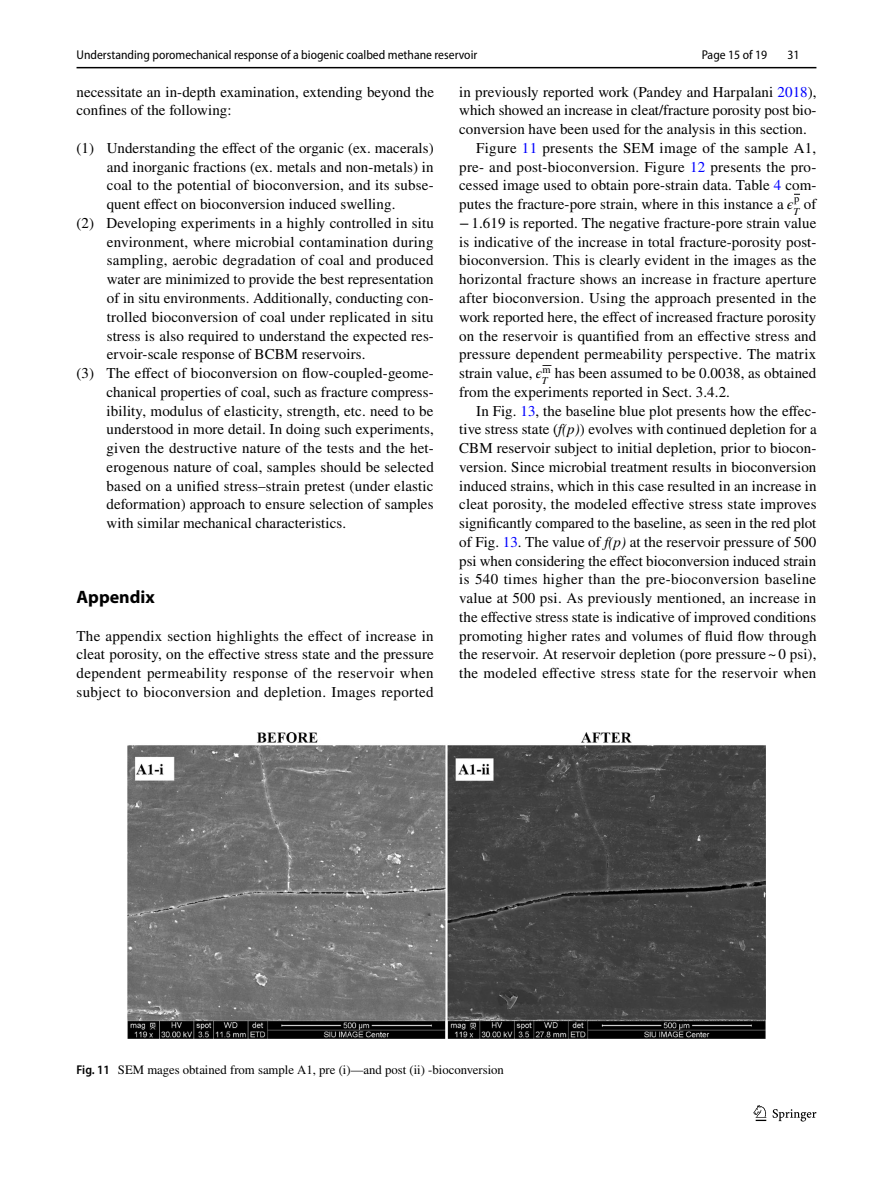
<style>
.page{position:relative;width:893px;height:1187px;background:#fff}
.page>*{position:absolute;margin:0;border:0;box-sizing:border-box;transform-origin:0 0}
.t1{font:700 18px "Myriad Pro";color:#000}
.t2{font:15px/18.8px "STIX";letter-spacing:.005em;color:#000;text-align:justify}
.t3{font:semi-condensed 12.75px "Myriad Pro";color:#000}
.t4{font:12.75px "STIX";color:#000}
.t5{font:10.5px "STIX General Regular 106";color:#000}
.s1{color:#00f}
.s2{font-family:"STIX Math Italic 87"}
.s3{font-family:"STIX Math Italic 88"}
.s4{font-style:italic}
.s5{font-family:"Myriad Pro";font-weight:600;font-stretch:semi-condensed}
</style>
<div class="page">
<hr style="left:77px;top:67px;width:739px;height:1px;background:#000">
<svg style="left:753px;top:1105px;width:13px;height:15px"></svg>
<svg style="left:773px;top:1109px;width:43px;height:12px"></svg>
<img style="left:128px;top:732px;width:637px;height:306px">
<p class="t3" style="left:77px;top:48px;width:402px">Understanding poromechanical response of a biogenic coalbed methane reservoir</p>
<p class="t3" style="left:702px;top:48px;width:67px">Page 15 of 19</p>
<p class="t3" style="left:787px;top:48px;width:14px">31</p>
<p class="t2" style="left:77px;top:83px;width:359px">necessitate an in-depth examination, extending beyond the confines of the following:</p>
<p class="t2" style="left:77px;top:139px;width:359px">(1) Understanding the effect of the organic (ex. macerals)</p>
<p class="t2" style="left:107px;top:158px;width:328px">and inorganic fractions (ex. metals and non-metals) in</p>
<p class="t2" style="left:107px;top:177px;width:328px">coal to the potential of bioconversion, and its subse-</p>
<p class="t2" style="left:107px;top:196px;width:290px">quent effect on bioconversion induced swelling.</p>
<p class="t2" style="left:77px;top:214px;width:359px">(2) Developing experiments in a highly controlled in situ</p>
<p class="t2" style="left:107px;top:233px;width:328px">environment, where microbial contamination during</p>
<p class="t2" style="left:107px;top:252px;width:328px">sampling, aerobic degradation of coal and produced</p>
<p class="t2" style="left:107px;top:271px;width:328px">water are minimized to provide the best representation</p>
<p class="t2" style="left:107px;top:289px;width:328px">of in situ environments. Additionally, conducting con-</p>
<p class="t2" style="left:107px;top:308px;width:328px">trolled bioconversion of coal under replicated in situ</p>
<p class="t2" style="left:107px;top:327px;width:329px">stress is also required to understand the expected res-</p>
<p class="t2" style="left:107px;top:346px;width:260px">ervoir-scale response of BCBM reservoirs.</p>
<p class="t2" style="left:77px;top:364px;width:359px">(3) The effect of bioconversion on flow-coupled-geome-</p>
<p class="t2" style="left:107px;top:383px;width:329px">chanical properties of coal, such as fracture compress-</p>
<p class="t2" style="left:107px;top:402px;width:328px">ibility, modulus of elasticity, strength, etc. need to be</p>
<p class="t2" style="left:107px;top:421px;width:329px">understood in more detail. In doing such experiments,</p>
<p class="t2" style="left:107px;top:439px;width:329px">given the destructive nature of the tests and the het-</p>
<p class="t2" style="left:107px;top:458px;width:329px">erogenous nature of coal, samples should be selected</p>
<p class="t2" style="left:107px;top:477px;width:328px">based on a unified stress–strain pretest (under elastic</p>
<p class="t2" style="left:107px;top:496px;width:329px">deformation) approach to ensure selection of samples</p>
<p class="t2" style="left:107px;top:514px;width:241px">with similar mechanical characteristics.</p>
<p class="t2" style="left:459px;top:83px;width:359px">in previously reported work (Pandey and Harpalani <span class="s1">2018</span>),</p>
<p class="t2" style="left:459px;top:102px;width:359px">which showed an increase in cleat/fracture porosity post bio-</p>
<p class="t2" style="left:459px;top:121px;width:349px">conversion have been used for the analysis in this section.</p>
<p class="t2" style="left:476px;top:139px;width:342px">Figure <span class="s1">11</span> presents the SEM image of the sample A1,</p>
<p class="t2" style="left:459px;top:158px;width:359px">pre- and post-bioconversion. Figure <span class="s1">12</span> presents the pro-</p>
<p class="t2" style="left:459px;top:177px;width:359px">cessed image used to obtain pore-strain data. Table <span class="s1">4</span> com-</p>
<p class="t2" style="left:459px;top:196px;width:359px">putes the fracture-pore strain, where in this instance a <span class="s2">𝜖</span><sub>T</sub> of</p>
<p class="t5" style="left:794px;top:194px;width:7px">p</p>
<p class="t2" style="left:459px;top:214px;width:359px">−1.619 is reported. The negative fracture-pore strain value is indicative of the increase in total fracture-porosity post&shy;bioconversion. This is clearly evident in the images as the horizontal fracture shows an increase in fracture aperture after bioconversion. Using the approach presented in the work reported here, the effect of increased fracture porosity on the reservoir is quantified from an effective stress and pressure dependent permeability perspective. The matrix strain value, <span class="s3">𝜖</span><sup>m</sup></p>
<p class="t2" style="left:459px;top:364px;width:359px;text-indent:83px"><sub>T</sub> has been assumed to be 0.0038, as obtained from the experiments reported in Sect. 3.4.2.</p>
<p class="t2" style="left:459px;top:402px;width:359px;text-indent:17px">In Fig. <span class="s1">13</span>, the baseline blue plot presents how the effec&shy;tive stress state (<span class="s4">f(p)</span>) evolves with continued depletion for a CBM reservoir subject to initial depletion, prior to biocon&shy;version. Since microbial treatment results in bioconversion induced strains, which in this case resulted in an increase in cleat porosity, the modeled effective stress state improves significantly compared to the baseline, as seen in the red plot of Fig. <span class="s1">13</span>. The value of <span class="s4">f(p)</span> at the reservoir pressure of 500 psi when considering the effect bioconversion induced strain is 540 times higher than the pre-bioconversion baseline value at 500 psi. As previously mentioned, an increase in the effective stress state is indicative of improved conditions promoting higher rates and volumes of fluid flow through the reservoir. At reservoir depletion (pore pressure ~0 psi), the modeled effective stress state for the reservoir when</p>
<p class="t1" style="left:77px;top:585px;width:80px">Appendix</p>
<p class="t2" style="left:77px;top:627px;width:359px">The appendix section highlights the effect of increase in cleat porosity, on the effective stress state and the pressure dependent permeability response of the reservoir when subject to bioconversion and depletion. Images reported</p>
<p class="t4" style="left:77px;top:1060px;width:429px"><span class="s5">Fig. 11</span> SEM mages obtained from sample A1, pre (i)—and post (ii) -bioconversion</p>
</div>
